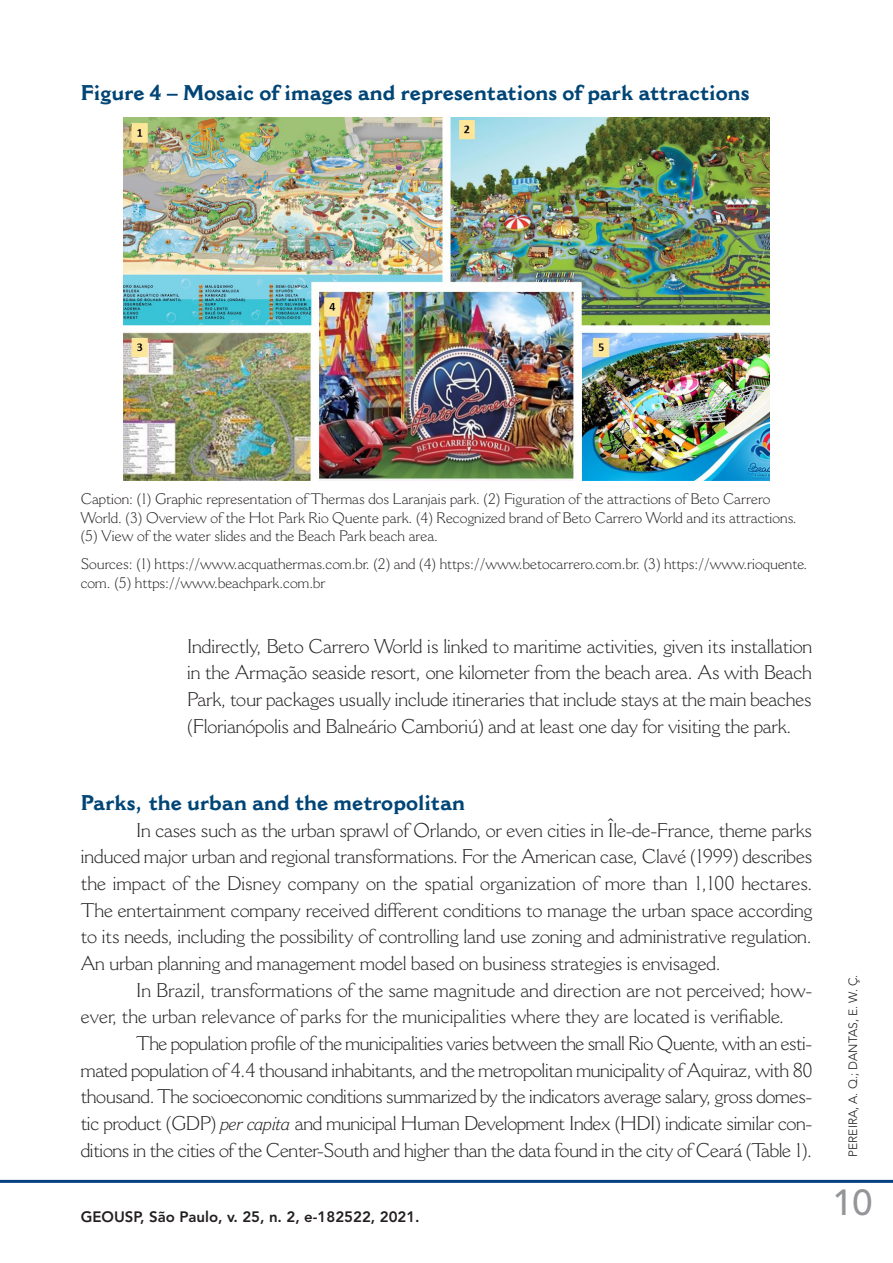
<style>
.page{position:relative;width:893px;height:1263px;background:#fff}
.page>*{position:absolute;margin:0;border:0;box-sizing:border-box;transform-origin:0 0}
.t1{font:500 36px "Avenir LT Std";color:#939598}
.Sub1{font:700 21px "Cantoria MT Std";color:#004576}
.TEXTO{font:300 19.5px/26.7px "Cantoria MT Std";color:#231f20;text-align:justify}
.citacao{font:300 19.5px/26.7px "Cantoria MT Std";letter-spacing:-.01em;color:#231f20;text-align:justify}
.Fonte{font:300 15px/18.9px "Cantoria MT Std";color:#231f20}
.t2{font:800 15px "Avenir LT Std";color:#231f20}
.t3{font:300 12px "Avenir LT Std";color:#231f20}
.s1{font-style:italic}
</style>
<div class="page">
<hr style="left:0;top:1180px;width:893px;height:3px;background:#094081">
<img style="left:123px;top:117px;width:647px;height:364px">
<p class="Sub1" style="left:81px;top:80px;width:670px">Figure 4 – Mosaic of images and representations of park attractions</p>
<p class="Fonte" style="left:81px;top:489px;width:718px">Caption: (1) Graphic representation of Thermas dos Laranjais park. (2) Figuration of the attractions of Beto Carrero<br>World. (3) Overview of the Hot Park Rio Quente park. (4) Recognized brand of Beto Carrero World and its attractions. (5) View of the water slides and the Beach Park beach area.</p>
<p class="Fonte" style="left:81px;top:554px;width:728px">Sources: (1) https://www.acquathermas.com.br. (2) and (4) https://www.betocarrero.com.br. (3) https://www.rioquente. com. (5) https://www.beachpark.com.br</p>
<p class="citacao" style="left:187px;top:632px;width:627px">Indirectly, Beto Carrero World is linked to maritime activities, given its installation in the Armação seaside resort, one kilometer from the beach area. As with Beach Park, tour packages usually include itineraries that include stays at the main beaches (Florianópolis and Balneário Camboriú) and at least one day for visiting the park.</p>
<p class="Sub1" style="left:81px;top:790px;width:386px">Parks, the urban and the metropolitan</p>
<p class="TEXTO" style="left:81px;top:816px;width:733px;text-indent:55px">In cases such as the urban sprawl of Orlando, or even cities in Île-de-France, theme parks induced major urban and regional transformations. For the American case, Clavé (1999) describes the impact of the Disney company on the spatial organization of more than 1,100 hectares.<br>The entertainment company received different conditions to manage the urban space according to its needs, including the possibility of controlling land use zoning and administrative regulation.<br>An urban planning and management model based on business strategies is envisaged.</p>
<p class="TEXTO" style="left:81px;top:976px;width:733px;text-indent:55px">In Brazil, transformations of the same magnitude and direction are not perceived; how&shy;ever, the urban relevance of parks for the municipalities where they are located is verifiable.</p>
<p class="TEXTO" style="left:81px;top:1030px;width:733px;text-indent:55px">The population profile of the municipalities varies between the small Rio Quente, with an esti&shy;mated population of 4.4 thousand inhabitants, and the metropolitan municipality of Aquiraz, with 80 thousand. The socioeconomic conditions summarized by the indicators average salary, gross domes&shy;tic product (GDP) <span class="s1">per capita</span> and municipal Human Development Index (HDI) indicate similar con&shy;ditions in the cities of the Center-South and higher than the data found in the city of Ceará (Table 1).</p>
<p class="t2" style="left:81px;top:1207px;width:340px">GEOUSP, São Paulo, v. 25, n. 2, e-182522, 2021.</p>
<p class="t3" style="left:846px;top:1157px;width:184px;rotate:-90deg">PEREIRA, A. Q.; DANTAS, E. W. Ç.</p>
<h1 class="t1" style="left:832px;top:1181px;width:42px">10</h1>
</div>
